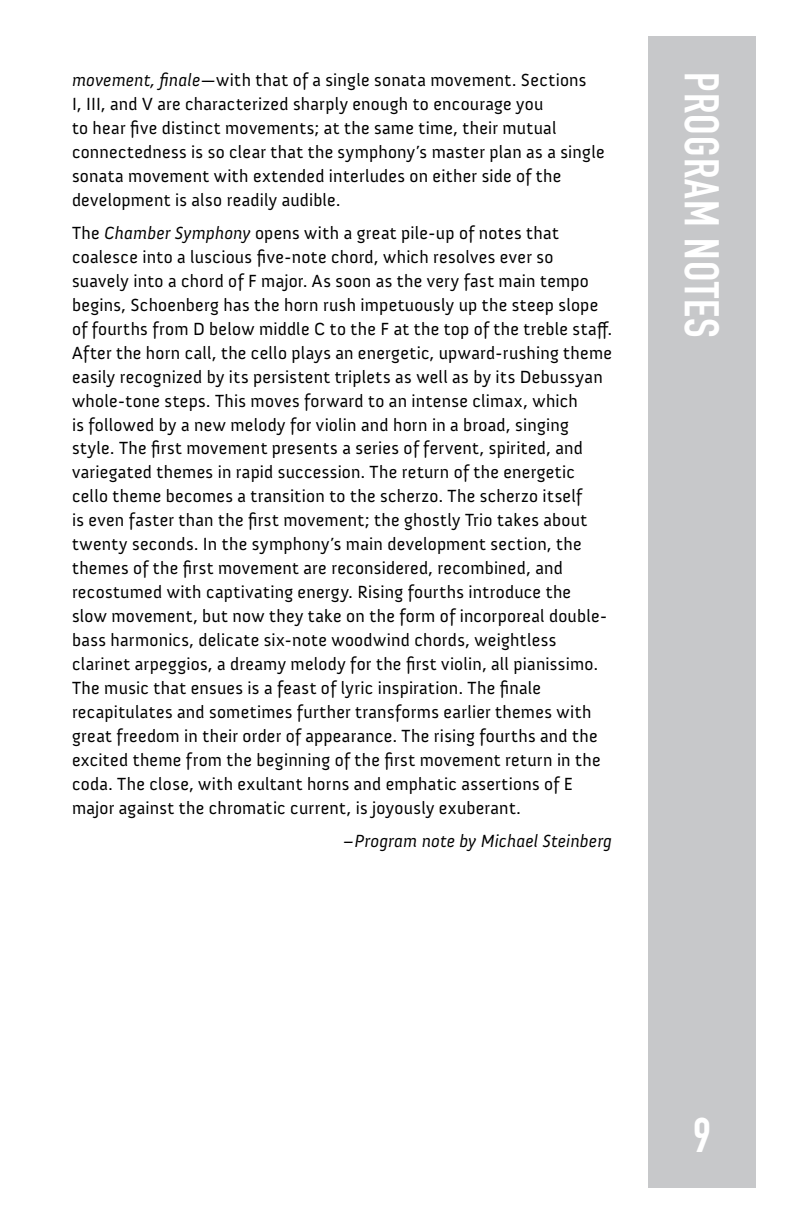
<style>
.page{position:relative;width:792px;height:1224px;background:#fff}
.page>*{position:absolute;margin:0;border:0;box-sizing:border-box;transform-origin:0 0}
.t1{font:700 48px "DIN Condensed";letter-spacing:.025em;color:#fff}
.t2{font:18px/24px "Anivers";letter-spacing:.015em;color:#000}
.t3{font:italic 18px "Anivers";letter-spacing:.01em;color:#000}
.s1{font-style:italic}
</style>
<div class="page">
<div style="left:648px;top:36px;width:108px;height:1152px;background:#c7c8ca"></div>
<p class="t2" style="left:72px;top:68px;width:534px"><span class="s1">movement, finale</span>—with that of a single sonata movement. Sections<br>I, III, and V are characterized sharply enough to encourage you<br>to hear five distinct movements; at the same time, their mutual connectedness is so clear that the symphony’s master plan as a single sonata movement with extended interludes on either side of the development is also readily audible.</p>
<p class="t2" style="left:72px;top:221px;width:542px">The <span class="s1">Chamber Symphony</span> opens with a great pile-up of notes that coalesce into a luscious five-note chord, which resolves ever so suavely into a chord of F major. As soon as the very fast main tempo begins, Schoenberg has the horn rush impetuously up the steep slope of fourths from D below middle C to the F at the top of the treble staff.<br>After the horn call, the cello plays an energetic, upward-rushing theme easily recognized by its persistent triplets as well as by its Debussyan whole-tone steps. This moves forward to an intense climax, which<br>is followed by a new melody for violin and horn in a broad, singing style. The first movement presents a series of fervent, spirited, and variegated themes in rapid succession. The return of the energetic cello theme becomes a transition to the scherzo. The scherzo itself<br>is even faster than the first movement; the ghostly Trio takes about twenty seconds. In the symphony’s main development section, the themes of the first movement are reconsidered, recombined, and recostumed with captivating energy. Rising fourths introduce the<br>slow movement, but now they take on the form of incorporeal double&shy;bass harmonics, delicate six-note woodwind chords, weightless clarinet arpeggios, a dreamy melody for the first violin, all pianissimo.<br>The music that ensues is a feast of lyric inspiration. The finale recapitulates and sometimes further transforms earlier themes with great freedom in their order of appearance. The rising fourths and the excited theme from the beginning of the first movement return in the coda. The close, with exultant horns and emphatic assertions of E major against the chromatic current, is joyously exuberant.</p>
<p class="t3" style="left:343px;top:832px;width:271px">–Program note by Michael Steinberg</p>
<h1 class="t1" style="left:734px;top:72px;width:267px;rotate:90deg">PROGRAM NOTES</h1>
<h1 class="t1" style="left:693px;top:1103px;width:19px">9</h1>
</div>
